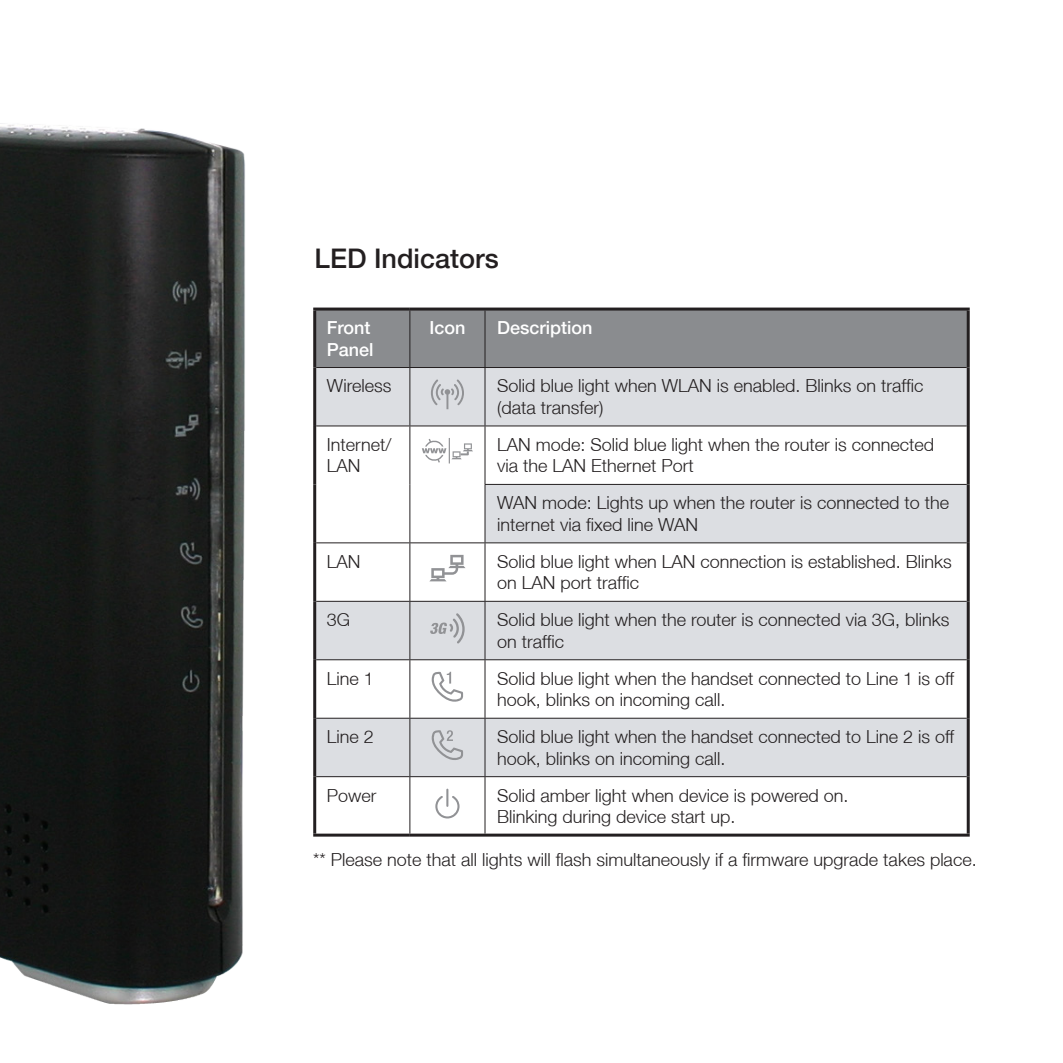
<style>
.page{position:relative;width:1063px;height:1063px;background:#fff}
.page>*{position:absolute;margin:0;border:0;box-sizing:border-box;transform-origin:0 0}
.t1{font:500 27px "Helvetica Neue LT";color:#231f20}
.Table_03_Text{font:300 18px/21.6px "Helvetica Neue LT";color:#231f20}
.Body_text{font:300 18px/21.6px "Helvetica Neue LT";color:#231f20}
.Table_01_Heading{font:500 18px/21.6px "Helvetica Neue LT";color:#fff}
</style>
<div class="page">
<img style="left:0;top:123px;width:245px;height:882px">
<div style="left:316px;top:311px;width:651px;height:56px;background:#8a8c8f"></div>
<svg style="left:316px;top:368px;width:651px;height:408px;fill:#dcdee2"></svg>
<hr style="left:313px;top:368px;width:3px;height:58px;background:#231f20">
<hr style="left:967px;top:368px;width:3px;height:58px;background:#231f20">
<hr style="left:313px;top:426px;width:3px;height:58px;background:#231f20">
<hr style="left:967px;top:426px;width:3px;height:58px;background:#231f20">
<hr style="left:313px;top:484px;width:3px;height:59px;background:#231f20">
<hr style="left:967px;top:484px;width:3px;height:59px;background:#231f20">
<hr style="left:313px;top:543px;width:3px;height:58px;background:#231f20">
<hr style="left:967px;top:543px;width:3px;height:58px;background:#231f20">
<hr style="left:313px;top:601px;width:3px;height:59px;background:#231f20">
<hr style="left:967px;top:601px;width:3px;height:59px;background:#231f20">
<hr style="left:313px;top:660px;width:3px;height:58px;background:#231f20">
<hr style="left:967px;top:660px;width:3px;height:58px;background:#231f20">
<hr style="left:313px;top:718px;width:3px;height:59px;background:#231f20">
<hr style="left:967px;top:718px;width:3px;height:59px;background:#231f20">
<hr style="left:313px;top:777px;width:3px;height:57px;background:#231f20">
<hr style="left:967px;top:777px;width:3px;height:57px;background:#231f20">
<hr style="left:313px;top:834px;width:97px;height:3px;background:#231f20">
<hr style="left:410px;top:834px;width:75px;height:3px;background:#231f20">
<hr style="left:485px;top:834px;width:485px;height:3px;background:#231f20">
<hr style="left:313px;top:308px;width:97px;height:3px;background:#231f20">
<hr style="left:313px;top:311px;width:3px;height:57px;background:#231f20">
<hr style="left:410px;top:308px;width:75px;height:3px;background:#231f20">
<hr style="left:485px;top:308px;width:485px;height:3px;background:#231f20">
<hr style="left:967px;top:311px;width:3px;height:57px;background:#231f20">
<hr style="left:409px;top:311px;width:1px;height:56px;background:#231f20">
<hr style="left:484px;top:311px;width:2px;height:56px;background:#231f20">
<hr style="left:316px;top:367px;width:94px;height:1px;background:#231f20">
<hr style="left:410px;top:367px;width:75px;height:1px;background:#231f20">
<hr style="left:409px;top:368px;width:1px;height:58px;background:#231f20">
<hr style="left:485px;top:367px;width:482px;height:1px;background:#231f20">
<hr style="left:484px;top:368px;width:2px;height:58px;background:#231f20">
<hr style="left:316px;top:425px;width:94px;height:1px;background:#231f20">
<hr style="left:410px;top:425px;width:75px;height:1px;background:#231f20">
<hr style="left:409px;top:426px;width:1px;height:58px;background:#231f20">
<hr style="left:409px;top:484px;width:1px;height:58px;background:#231f20">
<hr style="left:485px;top:425px;width:482px;height:1px;background:#231f20">
<hr style="left:484px;top:426px;width:2px;height:58px;background:#231f20">
<hr style="left:485px;top:484px;width:482px;height:1px;background:#231f20">
<hr style="left:484px;top:485px;width:2px;height:57px;background:#231f20">
<hr style="left:316px;top:542px;width:94px;height:1px;background:#231f20">
<hr style="left:410px;top:542px;width:75px;height:1px;background:#231f20">
<hr style="left:409px;top:543px;width:1px;height:58px;background:#231f20">
<hr style="left:485px;top:542px;width:482px;height:1px;background:#231f20">
<hr style="left:484px;top:543px;width:2px;height:58px;background:#231f20">
<hr style="left:316px;top:601px;width:94px;height:1px;background:#231f20">
<hr style="left:410px;top:601px;width:75px;height:1px;background:#231f20">
<hr style="left:409px;top:602px;width:1px;height:57px;background:#231f20">
<hr style="left:485px;top:601px;width:482px;height:1px;background:#231f20">
<hr style="left:484px;top:602px;width:2px;height:57px;background:#231f20">
<hr style="left:316px;top:659px;width:94px;height:1px;background:#231f20">
<hr style="left:410px;top:659px;width:75px;height:1px;background:#231f20">
<hr style="left:409px;top:660px;width:1px;height:58px;background:#231f20">
<hr style="left:485px;top:659px;width:482px;height:1px;background:#231f20">
<hr style="left:484px;top:660px;width:2px;height:58px;background:#231f20">
<hr style="left:316px;top:718px;width:94px;height:1px;background:#231f20">
<hr style="left:410px;top:718px;width:75px;height:1px;background:#231f20">
<hr style="left:409px;top:719px;width:1px;height:57px;background:#231f20">
<hr style="left:485px;top:718px;width:482px;height:1px;background:#231f20">
<hr style="left:484px;top:719px;width:2px;height:57px;background:#231f20">
<hr style="left:316px;top:776px;width:94px;height:1px;background:#231f20">
<hr style="left:410px;top:776px;width:75px;height:1px;background:#231f20">
<hr style="left:409px;top:777px;width:1px;height:57px;background:#231f20">
<hr style="left:485px;top:776px;width:482px;height:1px;background:#231f20">
<hr style="left:484px;top:777px;width:2px;height:57px;background:#231f20">
<svg style="left:431px;top:379px;width:33px;height:26px"></svg>
<svg style="left:422px;top:438px;width:51px;height:25px"></svg>
<svg style="left:429px;top:555px;width:37px;height:26px"></svg>
<svg style="left:430px;top:613px;width:35px;height:31px"></svg>
<svg style="left:431px;top:671px;width:33px;height:34px"></svg>
<svg style="left:431px;top:730px;width:33px;height:34px"></svg>
<svg style="left:435px;top:789px;width:25px;height:29px"></svg>
<p class="t1" style="left:315px;top:242px;width:186px">LED Indicators</p>
<p class="Table_01_Heading" style="left:327px;top:317px;width:48px">Front<br>Panel</p>
<p class="Table_01_Heading" style="left:429px;top:317px;width:38px">Icon</p>
<p class="Table_01_Heading" style="left:497px;top:317px;width:97px">Description</p>
<p class="Body_text" style="left:327px;top:375px;width:66px">Wireless</p>
<p class="Table_03_Text" style="left:497px;top:375px;width:428px">Solid blue light when WLAN is enabled. Blinks on traffic (data transfer)</p>
<p class="Body_text" style="left:327px;top:433px;width:66px">Internet/<br>LAN</p>
<p class="Table_03_Text" style="left:497px;top:433px;width:439px">LAN mode: Solid blue light when the router is connected via the LAN Ethernet Port</p>
<p class="Table_03_Text" style="left:497px;top:492px;width:454px">WAN mode: Lights up when the router is connected to the internet via fixed line WAN</p>
<p class="Body_text" style="left:327px;top:550px;width:35px">LAN</p>
<p class="Table_03_Text" style="left:497px;top:550px;width:456px">Solid blue light when LAN connection is established. Blinks on LAN port traffic</p>
<p class="Body_text" style="left:327px;top:609px;width:25px">3G</p>
<p class="Table_03_Text" style="left:497px;top:609px;width:454px">Solid blue light when the router is connected via 3G, blinks on traffic</p>
<p class="Body_text" style="left:327px;top:667px;width:49px">Line 1</p>
<p class="Table_03_Text" style="left:497px;top:667px;width:459px">Solid blue light when the handset connected to Line 1 is off hook, blinks on incoming call.</p>
<p class="Body_text" style="left:327px;top:725px;width:49px">Line 2</p>
<p class="Table_03_Text" style="left:497px;top:725px;width:459px">Solid blue light when the handset connected to Line 2 is off hook, blinks on incoming call.</p>
<p class="Body_text" style="left:327px;top:784px;width:51px">Power</p>
<p class="Table_03_Text" style="left:497px;top:784px;width:353px">Solid amber light when device is powered on.<br>Blinking during device start up.</p>
<p class="Table_03_Text" style="left:313px;top:848px;width:665px">** Please note that all lights will flash simultaneously if a firmware upgrade takes place.</p>
</div>
